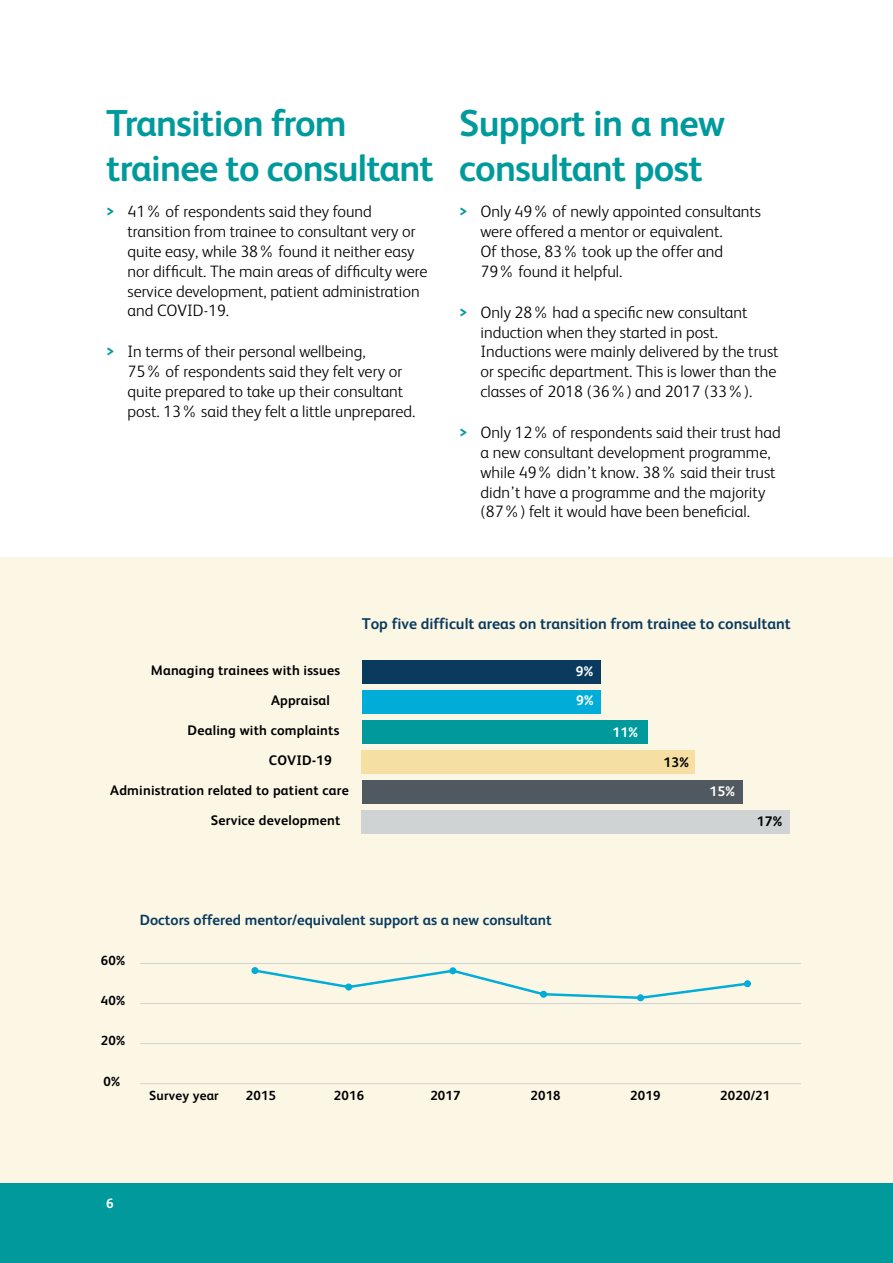
<style>
.page{position:relative;width:893px;height:1263px;background:#fff}
.page>*{position:absolute;margin:0;border:0;box-sizing:border-box;transform-origin:0 0}
.t1{font:700 37.5px/45px "FS Albert";letter-spacing:-.02em;color:#009a9d}
.t2{font:300 16.5px/19.8px "FS Albert";color:#000}
.t3{font:700 15.6px "FS Albert";color:#0a3b5e}
.t4{font:700 14.85px "FS Albert";color:#0a3b5e}
.t5{font:700 13.8px "FS Albert";letter-spacing:.015em;color:#000}
.t6{font:700 13.8px "FS Albert";color:#fff}
.t7{font:700 13.5px "FS Albert";color:#fff}
.t8{font:700 13.2px "FS Albert";letter-spacing:.015em;color:#000}
.s1{font-weight:700;color:#009a9d}
</style>
<div class="page">
<div style="left:0;top:1182px;width:893px;height:81px;background:#009a9d"></div>
<div style="left:0;top:557px;width:893px;height:625px;background:#fcf6e5"></div>
<div style="left:362px;top:660px;width:238px;height:23px;background:#0a3b5e"></div>
<div style="left:362px;top:690px;width:238px;height:24px;background:#00add8"></div>
<div style="left:362px;top:720px;width:286px;height:24px;background:#009a9d"></div>
<div style="left:362px;top:750px;width:333px;height:24px;background:#f6dfa3"></div>
<div style="left:362px;top:780px;width:380px;height:24px;background:#505860"></div>
<div style="left:362px;top:810px;width:428px;height:24px;background:#d0d3d3"></div>
<hr style="left:140px;top:1043px;width:660px;height:1px;background:#d0d3d3">
<hr style="left:140px;top:1003px;width:660px;height:1px;background:#d0d3d3">
<hr style="left:140px;top:963px;width:660px;height:1px;background:#d0d3d3">
<hr style="left:140px;top:1083px;width:660px;height:1px;background:#d0d3d3">
<svg style="left:252px;top:968px;width:498px;height:32px"></svg>
<div style="left:637px;top:994px;width:7px;height:7px;background:#00add8;border-radius:50%"></div>
<div style="left:540px;top:991px;width:7px;height:7px;background:#00add8;border-radius:50%"></div>
<div style="left:449px;top:967px;width:7px;height:7px;background:#00add8;border-radius:50%"></div>
<div style="left:251px;top:967px;width:7px;height:7px;background:#00add8;border-radius:50%"></div>
<div style="left:345px;top:983px;width:7px;height:7px;background:#00add8;border-radius:50%"></div>
<div style="left:744px;top:980px;width:7px;height:7px;background:#00add8;border-radius:50%"></div>
<h1 class="t1" style="left:106px;top:100px;width:329px">Transition from trainee to consultant</h1>
<p class="t2" style="left:128px;top:202px;width:302px;text-indent:-21px"><span class="s1">&gt;</span> 41% of respondents said they found transition from trainee to consultant very or quite easy, while 38% found it neither easy nor difficult. The main areas of difficulty were service development, patient administration and COVID-19.</p>
<p class="t2" style="left:128px;top:342px;width:289px;text-indent:-21px"><span class="s1">&gt;</span> In terms of their personal wellbeing,<br>75% of respondents said they felt very or quite prepared to take up their consultant post. 13% said they felt a little unprepared.</p>
<h1 class="t1" style="left:459px;top:100px;width:267px">Support in a new consultant post</h1>
<p class="t2" style="left:480px;top:202px;width:282px;text-indent:-21px"><span class="s1">&gt;</span> Only 49% of newly appointed consultants were offered a mentor or equivalent.<br>Of those, 83% took up the offer and 79% found it helpful.</p>
<p class="t2" style="left:480px;top:302px;width:300px;text-indent:-21px"><span class="s1">&gt;</span> Only 28% had a specific new consultant induction when they started in post.<br>Inductions were mainly delivered by the trust or specific department. This is lower than the classes of 2018 (36%) and 2017 (33%).</p>
<p class="t2" style="left:480px;top:422px;width:302px;text-indent:-21px"><span class="s1">&gt;</span> Only 12% of respondents said their trust had a new consultant development programme, while 49% didn’t know. 38% said their trust didn’t have a programme and the majority (87%) felt it would have been beneficial.</p>
<p class="t5" style="left:151px;top:662px;width:191px">Managing trainees with issues</p>
<p class="t3" style="left:362px;top:615px;width:430px">Top five difficult areas on transition from trainee to consultant</p>
<p class="t6" style="left:576px;top:663px;width:19px">9%</p>
<p class="t5" style="left:271px;top:692px;width:60px">Appraisal</p>
<p class="t6" style="left:576px;top:692px;width:19px">9%</p>
<p class="t5" style="left:188px;top:722px;width:153px">Dealing with complaints</p>
<p class="t6" style="left:613px;top:724px;width:27px">11%</p>
<p class="t5" style="left:269px;top:752px;width:65px">COVID-19</p>
<p class="t5" style="left:663px;top:754px;width:27px">13%</p>
<p class="t5" style="left:110px;top:782px;width:240px">Administration related to patient care</p>
<p class="t6" style="left:709px;top:783px;width:27px">15%</p>
<p class="t5" style="left:211px;top:812px;width:131px">Service development</p>
<p class="t5" style="left:757px;top:813px;width:27px">17%</p>
<p class="t8" style="left:101px;top:953px;width:26px">60%</p>
<p class="t8" style="left:101px;top:993px;width:26px">40%</p>
<p class="t8" style="left:101px;top:1033px;width:26px">20%</p>
<p class="t8" style="left:104px;top:1073px;width:18px">0%</p>
<p class="t4" style="left:140px;top:911px;width:413px">Doctors offered mentor/equivalent support as a new consultant</p>
<p class="t8" style="left:149px;top:1088px;width:71px">Survey year</p>
<p class="t8" style="left:246px;top:1088px;width:32px">2015</p>
<p class="t8" style="left:334px;top:1088px;width:32px">2016</p>
<p class="t8" style="left:430px;top:1088px;width:32px">2017</p>
<p class="t8" style="left:530px;top:1088px;width:32px">2018</p>
<p class="t8" style="left:630px;top:1088px;width:32px">2019</p>
<p class="t7" style="left:106px;top:1195px;width:9px">6</p>
<p class="t8" style="left:720px;top:1088px;width:51px">2020/21</p>
</div>
